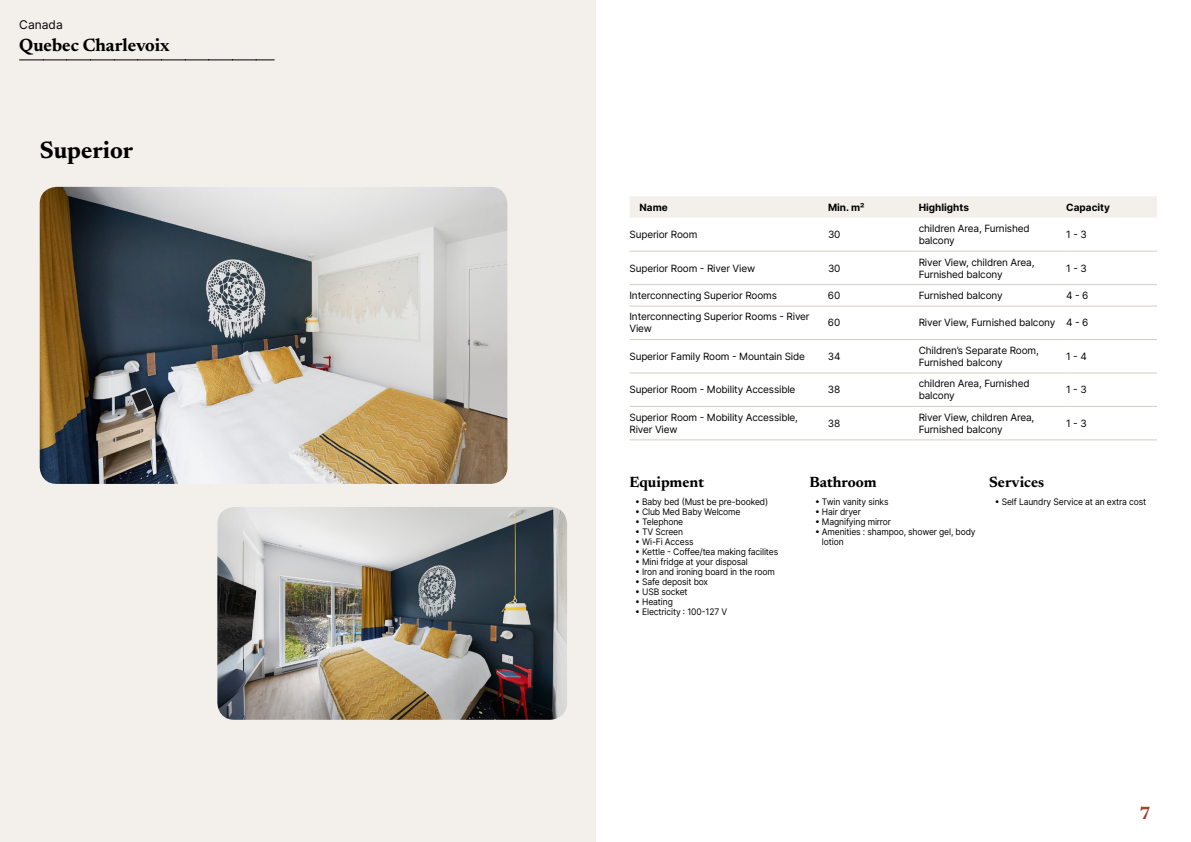
<style>
.page{position:relative;width:1191px;height:842px;background:#fff}
.page>*{position:absolute;margin:0;border:0;box-sizing:border-box;transform-origin:0 0}
.t1{font:700 24px "Newsreader 24 pt";color:#000}
.t2{font:700 18px "Newsreader 24 pt";color:#000}
.t3{font:700 18px "Newsreader 24 pt";color:#9d432c}
.t4{font:700 15px "Newsreader 24 pt";color:#000}
.t5{font:12px "Inter";color:#000}
.t6{font:10px/12px "Inter";letter-spacing:-.015em;color:#000}
.t7{font:700 10px "Inter";color:#000}
.t8{font:9px/10px "Inter";letter-spacing:-.015em;color:#000;scale:.95 1}
</style>
<div class="page">
<div style="left:0;top:0;width:595px;height:842px;background:#f3f0ec"></div>
<img style="left:40px;top:187px;width:467px;height:297px">
<img style="left:217px;top:507px;width:350px;height:213px">
<svg style="left:20px;top:60px;width:254px;height:1px"></svg>
<div style="left:630px;top:196px;width:527px;height:22px;background:#f3f0ec"></div>
<hr style="left:629px;top:251px;width:199px;height:1px;background:#d7cdc1">
<hr style="left:828px;top:251px;width:90px;height:1px;background:#d7cdc1">
<hr style="left:918px;top:251px;width:148px;height:1px;background:#d7cdc1">
<hr style="left:1066px;top:251px;width:91px;height:1px;background:#d7cdc1">
<hr style="left:629px;top:284px;width:199px;height:1px;background:#d7cdc1">
<hr style="left:828px;top:284px;width:90px;height:1px;background:#d7cdc1">
<hr style="left:918px;top:284px;width:148px;height:1px;background:#d7cdc1">
<hr style="left:1066px;top:284px;width:91px;height:1px;background:#d7cdc1">
<hr style="left:629px;top:306px;width:199px;height:1px;background:#d7cdc1">
<hr style="left:828px;top:306px;width:90px;height:1px;background:#d7cdc1">
<hr style="left:918px;top:306px;width:148px;height:1px;background:#d7cdc1">
<hr style="left:1066px;top:306px;width:91px;height:1px;background:#d7cdc1">
<hr style="left:629px;top:339px;width:199px;height:1px;background:#d7cdc1">
<hr style="left:828px;top:339px;width:90px;height:1px;background:#d7cdc1">
<hr style="left:918px;top:339px;width:148px;height:1px;background:#d7cdc1">
<hr style="left:1066px;top:339px;width:91px;height:1px;background:#d7cdc1">
<hr style="left:629px;top:372px;width:199px;height:1px;background:#d7cdc1">
<hr style="left:828px;top:372px;width:90px;height:1px;background:#d7cdc1">
<hr style="left:918px;top:372px;width:148px;height:1px;background:#d7cdc1">
<hr style="left:1066px;top:372px;width:91px;height:1px;background:#d7cdc1">
<hr style="left:629px;top:406px;width:199px;height:1px;background:#d7cdc1">
<hr style="left:828px;top:406px;width:90px;height:1px;background:#d7cdc1">
<hr style="left:918px;top:406px;width:148px;height:1px;background:#d7cdc1">
<hr style="left:1066px;top:406px;width:91px;height:1px;background:#d7cdc1">
<hr style="left:629px;top:439px;width:199px;height:1px;background:#d7cdc1">
<hr style="left:828px;top:439px;width:90px;height:1px;background:#d7cdc1">
<hr style="left:918px;top:439px;width:148px;height:1px;background:#d7cdc1">
<hr style="left:1066px;top:439px;width:91px;height:1px;background:#d7cdc1">
<p class="t5" style="left:19px;top:15px;width:45px">Canada</p>
<h2 class="t2" style="left:19px;top:32px;width:152px">Quebec Charlevoix</h2>
<h1 class="t1" style="left:40px;top:133px;width:95px">Superior</h1>
<p class="t7" style="left:639px;top:200px;width:30px">Name</p>
<p class="t7" style="left:828px;top:200px;width:38px">Min. m²</p>
<p class="t7" style="left:918px;top:200px;width:52px">Highlights</p>
<p class="t7" style="left:1066px;top:200px;width:45px">Capacity</p>
<p class="t6" style="left:629px;top:228px;width:69px">Superior Room</p>
<p class="t6" style="left:828px;top:228px;width:14px">30</p>
<p class="t6" style="left:918px;top:222px;width:112px">children Area, Furnished balcony</p>
<p class="t6" style="left:1066px;top:228px;width:22px">1 - 3</p>
<p class="t6" style="left:629px;top:262px;width:127px">Superior Room - River View</p>
<p class="t6" style="left:828px;top:262px;width:14px">30</p>
<p class="t6" style="left:918px;top:256px;width:117px">River View, children Area,<br>Furnished balcony</p>
<p class="t6" style="left:1066px;top:262px;width:22px">1 - 3</p>
<p class="t6" style="left:629px;top:289px;width:149px">Interconnecting Superior Rooms</p>
<p class="t6" style="left:828px;top:289px;width:14px">60</p>
<p class="t6" style="left:918px;top:289px;width:85px">Furnished balcony</p>
<p class="t6" style="left:1066px;top:289px;width:24px">4 - 6</p>
<p class="t6" style="left:629px;top:311px;width:182px">Interconnecting Superior Rooms - River<br>View</p>
<p class="t6" style="left:828px;top:317px;width:14px">60</p>
<p class="t6" style="left:918px;top:317px;width:171px">River View, Furnished balcony 4 - 6</p>
<p class="t6" style="left:629px;top:350px;width:177px">Superior Family Room - Mountain Side</p>
<p class="t6" style="left:828px;top:350px;width:14px">34</p>
<p class="t6" style="left:918px;top:344px;width:122px">Children’s Separate Room,<br>Furnished balcony</p>
<p class="t6" style="left:1066px;top:350px;width:22px">1 - 4</p>
<p class="t6" style="left:629px;top:383px;width:167px">Superior Room - Mobility Accessible</p>
<p class="t6" style="left:828px;top:383px;width:14px">38</p>
<p class="t6" style="left:918px;top:377px;width:112px">children Area, Furnished balcony</p>
<p class="t6" style="left:1066px;top:383px;width:22px">1 - 3</p>
<p class="t6" style="left:629px;top:411px;width:170px">Superior Room - Mobility Accessible,<br>River View</p>
<p class="t6" style="left:828px;top:417px;width:14px">38</p>
<p class="t6" style="left:918px;top:411px;width:117px">River View, children Area,<br>Furnished balcony</p>
<p class="t6" style="left:1066px;top:417px;width:22px">1 - 3</p>
<h3 class="t4" style="left:629px;top:471px;width:76px">Equipment</h3>
<p class="t8" style="left:635px;top:497px;width:141px">• Baby bed (Must be pre-booked)</p>
<p class="t8" style="left:635px;top:507px;width:112px">• Club Med Baby Welcome</p>
<p class="t8" style="left:635px;top:517px;width:52px">• Telephone</p>
<p class="t8" style="left:635px;top:527px;width:52px">• TV Screen</p>
<p class="t8" style="left:635px;top:537px;width:63px">• Wi-Fi Access</p>
<p class="t8" style="left:635px;top:547px;width:152px">• Kettle - Coffee/tea making facilites</p>
<p class="t8" style="left:635px;top:557px;width:120px">• Mini fridge at your disposal</p>
<p class="t8" style="left:635px;top:567px;width:148px">• Iron and ironing board in the room</p>
<p class="t8" style="left:635px;top:577px;width:78px">• Safe deposit box</p>
<p class="t8" style="left:635px;top:587px;width:57px">• USB socket</p>
<p class="t8" style="left:635px;top:597px;width:41px">• Heating</p>
<p class="t8" style="left:635px;top:607px;width:98px">• Electricity : 100-127 V</p>
<h3 class="t4" style="left:809px;top:471px;width:69px">Bathroom</h3>
<p class="t8" style="left:815px;top:497px;width:79px">• Twin vanity sinks</p>
<p class="t8" style="left:815px;top:507px;width:50px">• Hair dryer</p>
<p class="t8" style="left:815px;top:517px;width:82px">• Magnifying mirror</p>
<p class="t8" style="left:822px;top:527px;width:163px;text-indent:-7px">• Amenities : shampoo, shower gel, body lotion</p>
<h3 class="t4" style="left:989px;top:471px;width:57px">Services</h3>
<p class="t8" style="left:994px;top:497px;width:161px">• Self Laundry Service at an extra cost</p>
<h2 class="t3" style="left:1139px;top:800px;width:13px">7</h2>
</div>
